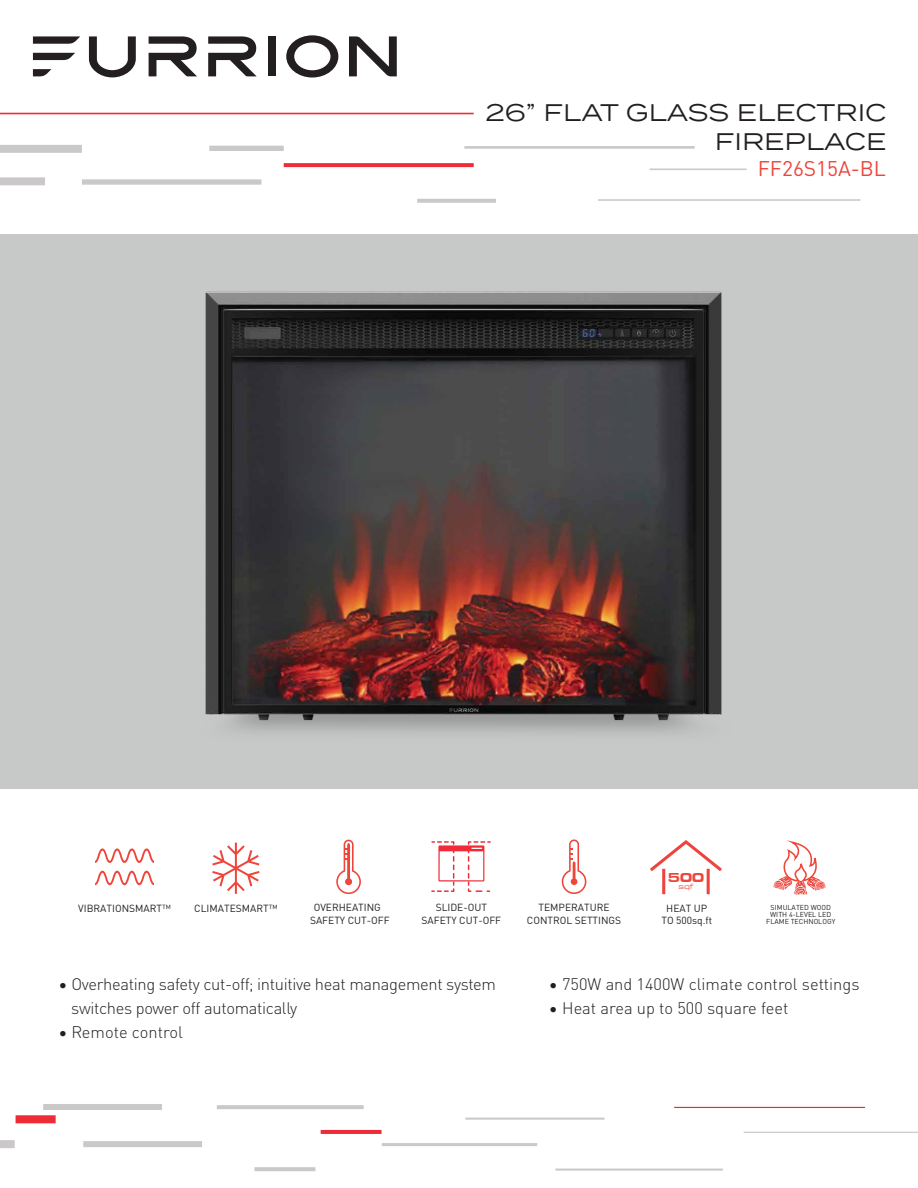
<style>
.page{position:relative;width:918px;height:1188px;background:#fff}
.page>*{position:absolute;margin:0;border:0;box-sizing:border-box;transform-origin:0 0}
.t1{font:24px/28.8px "Termina";color:#231f20;text-align:right}
.t2{font:21px "DIN Pro";color:#ef463b}
.t3{font:300 16.5px/24px "DIN Pro";letter-spacing:-.02em;color:#231f20}
.t4{font:300 16.5px "DIN Pro";color:#231f20}
.t5{font:700 expanded 13.35px "Eurostile MN";color:#ef463b}
.t6{font:10.2px/12.3px "DIN Pro";color:#231f20;text-align:center}
.t7{font:7.8px "Eurostile Extended";color:#ef463b}
.t8{font:7.2px/7.2px "DIN Pro";color:#231f20;text-align:center}
</style>
<div class="page">
<div style="left:82px;top:179px;width:179px;height:6px;background:#cac8c8"></div>
<div style="left:209px;top:146px;width:75px;height:5px;background:#cac8c8"></div>
<div style="left:0;top:177px;width:45px;height:8px;background:#cac8c8"></div>
<div style="left:0;top:145px;width:82px;height:8px;background:#cac8c8"></div>
<svg style="left:284px;top:163px;width:190px;height:4px"></svg>
<hr style="left:417px;top:199px;width:79px;height:4px;background:#cac8c8">
<div style="left:0;top:1140px;width:15px;height:8px;background:#cac8c8"></div>
<hr style="left:217px;top:1105px;width:147px;height:4px;background:#cac8c8">
<div style="left:43px;top:1104px;width:119px;height:6px;background:#cac8c8"></div>
<div style="left:16px;top:1115px;width:40px;height:8px;background:#ee2c38"></div>
<hr style="left:321px;top:1130px;width:61px;height:4px;background:#ee2c38">
<div style="left:83px;top:1141px;width:119px;height:6px;background:#cac8c8"></div>
<hr style="left:382px;top:1143px;width:155px;height:3px;background:#cac8c8">
<hr style="left:465px;top:1118px;width:139px;height:2px;background:#cac8c8">
<hr style="left:555px;top:1169px;width:168px;height:2px;background:#cac8c8">
<hr style="left:255px;top:1167px;width:60px;height:4px;background:#cac8c8">
<hr style="left:744px;top:1132px;width:174px;height:1px;background:#cac8c8">
<hr style="left:674px;top:1107px;width:191px;height:1px;background:#ee2c38">
<div style="left:268px;top:36px;width:8px;height:40px;background:#231f20"></div>
<svg style="left:349px;top:36px;width:48px;height:40px"></svg>
<svg style="left:33px;top:53px;width:42px;height:7px"></svg>
<svg style="left:33px;top:69px;width:18px;height:7px"></svg>
<svg style="left:33px;top:36px;width:47px;height:8px"></svg>
<svg style="left:286px;top:35px;width:52px;height:43px"></svg>
<svg style="left:89px;top:36px;width:47px;height:41px"></svg>
<svg style="left:149px;top:36px;width:48px;height:40px"></svg>
<svg style="left:208px;top:36px;width:49px;height:40px"></svg>
<hr style="left:0;top:113px;width:474px;height:1px;background:#ee2b37">
<hr style="left:464px;top:146px;width:231px;height:3px;background:#cac8c8">
<hr style="left:598px;top:199px;width:262px;height:2px;background:#cac8c8">
<hr style="left:650px;top:169px;width:96px;height:1px;background:#cac8c8">
<div style="left:0;top:235px;width:918px;height:554px;background:#c7c9c8"></div>
<svg style="left:336px;top:840px;width:25px;height:54px"></svg>
<svg style="left:562px;top:839px;width:24px;height:55px"></svg>
<svg style="left:650px;top:840px;width:72px;height:34px"></svg>
<hr style="left:707px;top:869px;width:3px;height:25px;background:#ef433e">
<hr style="left:662px;top:869px;width:3px;height:25px;background:#ef433e">
<svg style="left:774px;top:842px;width:51px;height:52px"></svg>
<svg style="left:95px;top:848px;width:59px;height:15px"></svg>
<svg style="left:95px;top:871px;width:59px;height:14px"></svg>
<svg style="left:212px;top:843px;width:48px;height:51px"></svg>
<svg style="left:431px;top:841px;width:60px;height:51px"></svg>
<img style="left:205px;top:291px;width:517px;height:442px">
<h1 class="t1" style="left:485px;top:97px;width:403px">26” FLAT GLASS ELECTRIC<br>FIREPLACE</h1>
<h2 class="t2" style="left:758px;top:152px;width:130px">FF26S15A-BL</h2>
<p class="t6" style="left:78px;top:901px;width:94px">VIBRATIONSMART™</p>
<p class="t6" style="left:194px;top:901px;width:85px">CLIMATESMART™</p>
<h3 class="t5" style="left:668px;top:870px;width:38px">500</h3>
<p class="t7" style="left:679px;top:882px;width:16px">sqf</p>
<p class="t6" style="left:310px;top:901px;width:81px">OVERHEATING<br>SAFETY CUT-OFF</p>
<p class="t6" style="left:422px;top:901px;width:81px">SLIDE-OUT<br>SAFETY CUT-OFF</p>
<p class="t6" style="left:527px;top:901px;width:96px">TEMPERATURE<br>CONTROL SETTINGS</p>
<p class="t6" style="left:661px;top:901px;width:52px">HEAT UP<br>TO 500sq.ft</p>
<p class="t8" style="left:766px;top:903px;width:71px">SIMULATED WOOD<br>WITH 4-LEVEL LED<br>FLAME TECHNOLOGY</p>
<h3 class="t3" style="left:71px;top:971px;width:426px;text-indent:-13px">• Overheating safety cut-off; intuitive heat management system switches power off automatically</h3>
<h3 class="t4" style="left:58px;top:1020px;width:126px">• Remote control</h3>
<h3 class="t4" style="left:549px;top:972px;width:312px">• 750W and 1400W climate control settings</h3>
<h3 class="t4" style="left:549px;top:996px;width:241px">• Heat area up to 500 square feet</h3>
</div>
